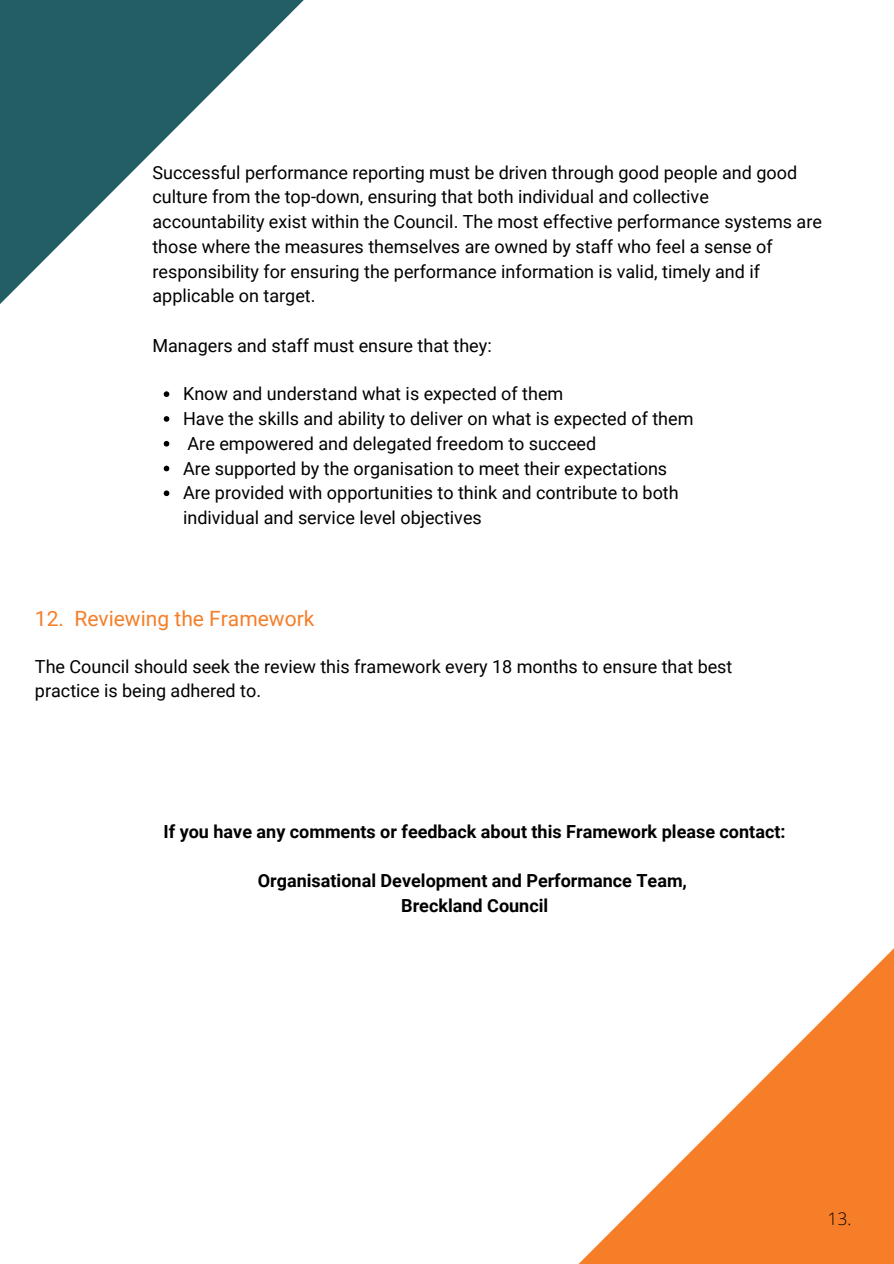
<style>
.page{position:relative;width:894px;height:1264px;background:#fff}
.page>*{position:absolute;margin:0;border:0;box-sizing:border-box;transform-origin:0 0}
.t1{font:21px "Roboto";color:#f67e28}
.t2{font:18px/24.8px "Roboto";color:#000}
.t3{font:700 18px/24.8px "Roboto";color:#000;text-align:center}
</style>
<div class="page">
<svg style="left:0;top:0;width:304px;height:304px"></svg>
<svg style="left:579px;top:949px;width:314px;height:314px"></svg>
<svg style="left:164px;top:391px;width:5px;height:6px"></svg>
<svg style="left:164px;top:416px;width:5px;height:6px"></svg>
<svg style="left:164px;top:441px;width:5px;height:5px"></svg>
<svg style="left:164px;top:465px;width:5px;height:6px"></svg>
<svg style="left:164px;top:490px;width:5px;height:6px"></svg>
<svg style="left:829px;top:1212px;width:21px;height:13px"></svg>
<p class="t2" style="left:152px;top:160px;width:670px">Successful performance reporting must be driven through good people and good culture from the top-down, ensuring that both individual and collective accountability exist within the Council. The most effective performance systems are those where the measures themselves are owned by staff who feel a sense of responsibility for ensuring the performance information is valid, timely and if applicable on target.</p>
<p class="t2" style="left:152px;top:333px;width:340px">Managers and staff must ensure that they:</p>
<p class="t2" style="left:183px;top:382px;width:511px">Know and understand what is expected of them<br>Have the skills and ability to deliver on what is expected of them Are empowered and delegated freedom to succeed<br>Are supported by the organisation to meet their expectations Are provided with opportunities to think and contribute to both individual and service level objectives</p>
<p class="t1" style="left:35px;top:607px;width:281px">12. Reviewing the Framework</p>
<p class="t2" style="left:35px;top:654px;width:698px">The Council should seek the review this framework every 18 months to ensure that best practice is being adhered to.</p>
<p class="t3" style="left:163px;top:819px;width:623px">If you have any comments or feedback about this Framework please contact:</p>
<p class="t3" style="left:258px;top:868px;width:430px">Organisational Development and Performance Team,<br>Breckland Council</p>
</div>
